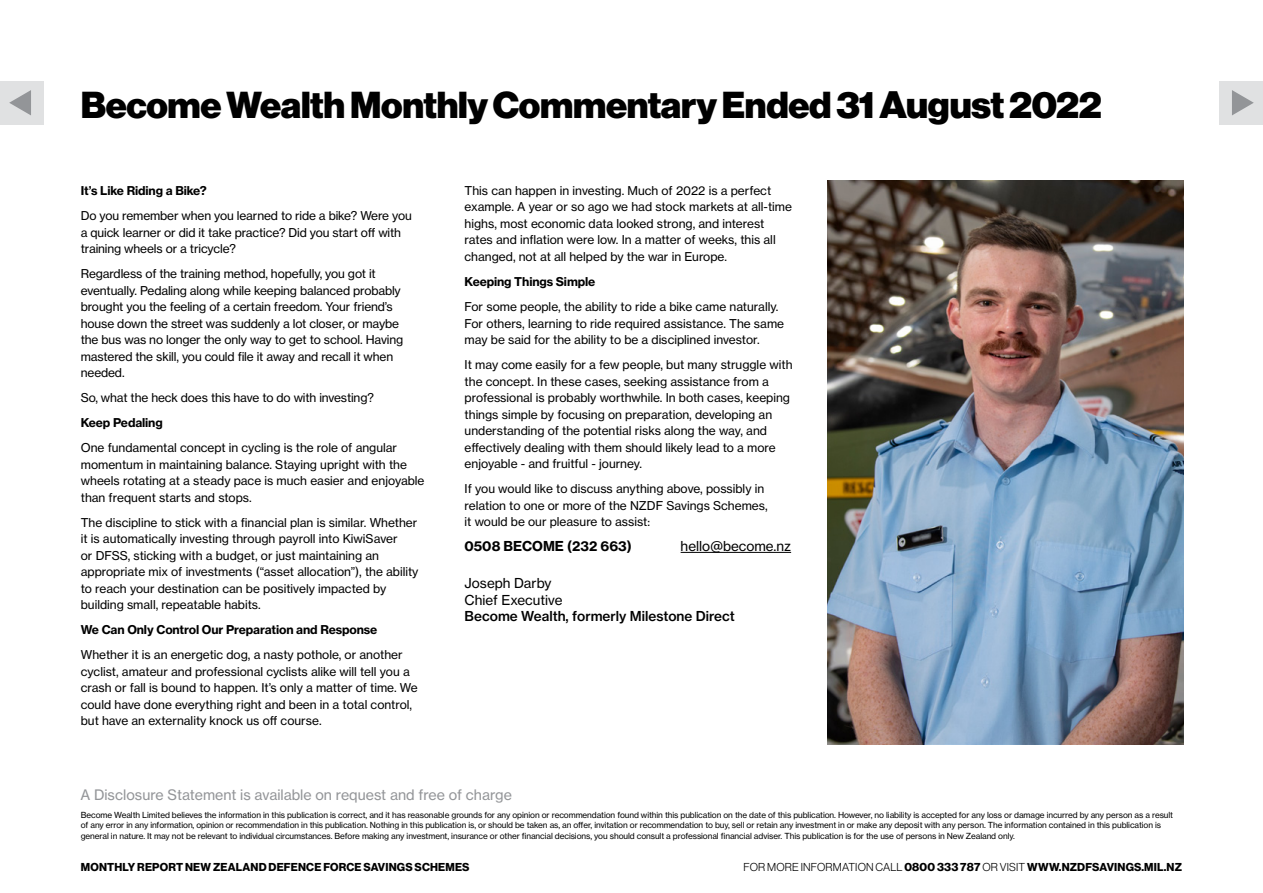
<style>
.page{position:relative;width:1263px;height:893px;background:#fff}
.page>*{position:absolute;margin:0;border:0;box-sizing:border-box;transform-origin:0 0}
.t1{font:900 36.75px "Haas Grot Disp 95";letter-spacing:-.01em;color:#000}
.t2{font:14.25px "Haas Grot Text 55 Roman";color:#939598}
.t3{font:13.5px/16.5px "Haas Grot Text 55 Roman";color:#000}
.t4{font:500 13.5px "Haas Grot Text 65";color:#000}
.t5{font:700 13.5px "Haas Grot Text 75";color:#000}
.t6{font:12px/16.5px "Haas Grot Text 55 Roman";color:#000}
.t7{font:700 12px "Haas Grot Text 75";letter-spacing:-.01em;color:#000}
.t8{font:700 11.25px "Haas Grot Disp 75";letter-spacing:.015em;color:#000}
.t9{font:8.25px/10.5px "Haas Grot Text 55 Roman";letter-spacing:-.01em;color:#000}
.s1{font-size:37.5px}
.s2{font-family:"Haas Grot Disp 45";font-weight:300}
</style>
<div class="page">
<div style="left:1220px;top:81px;width:43px;height:43px;background:#e0e1e2"></div>
<svg style="left:1232px;top:90px;width:22px;height:25px"></svg>
<div style="left:0;top:81px;width:43px;height:43px;background:#e0e1e2"></div>
<svg style="left:9px;top:90px;width:22px;height:25px"></svg>
<img style="left:827px;top:181px;width:356px;height:563px">
<hr style="left:681px;top:552px;width:110px;height:1px;background:#000">
<h1 class="t1" style="left:81px;top:84px;width:1022px">Become Wealth Monthly Commentary Ended <span class="s1">31 August 2022</span></h1>
<p class="t7" style="left:81px;top:183px;width:128px">It’s Like Riding a Bike?</p>
<p class="t6" style="left:81px;top:207px;width:332px">Do you remember when you learned to ride a bike? Were you a quick learner or did it take practice? Did you start off with training wheels or a tricycle?</p>
<p class="t6" style="left:81px;top:265px;width:324px">Regardless of the training method, hopefully, you got it eventually. Pedaling along while keeping balanced probably brought you the feeling of a certain freedom. Your friend’s house down the street was suddenly a lot closer, or maybe the bus was no longer the only way to get to school. Having mastered the skill, you could file it away and recall it when needed.</p>
<p class="t6" style="left:81px;top:389px;width:295px">So, what the heck does this have to do with investing?</p>
<p class="t7" style="left:81px;top:415px;width:83px">Keep Pedaling</p>
<p class="t6" style="left:81px;top:439px;width:345px">One fundamental concept in cycling is the role of angular momentum in maintaining balance. Staying upright with the wheels rotating at a steady pace is much easier and enjoyable than frequent starts and stops.</p>
<p class="t6" style="left:81px;top:514px;width:339px">The discipline to stick with a financial plan is similar. Whether it is automatically investing through payroll into KiwiSaver<br>or DFSS, sticking with a budget, or just maintaining an appropriate mix of investments (“asset allocation”), the ability to reach your destination can be positively impacted by building small, repeatable habits.</p>
<p class="t7" style="left:81px;top:622px;width:298px">We Can Only Control Our Preparation and Response</p>
<p class="t6" style="left:81px;top:646px;width:338px">Whether it is an energetic dog, a nasty pothole, or another cyclist, amateur and professional cyclists alike will tell you a crash or fall is bound to happen. It’s only a matter of time. We could have done everything right and been in a total control, but have an externality knock us off course.</p>
<p class="t6" style="left:465px;top:182px;width:329px">This can happen in investing. Much of 2022 is a perfect example. A year or so ago we had stock markets at all-time highs, most economic data looked strong, and interest rates and inflation were low. In a matter of weeks, this all changed, not at all helped by the war in Europe.</p>
<p class="t7" style="left:465px;top:274px;width:132px">Keeping Things Simple</p>
<p class="t6" style="left:465px;top:298px;width:321px">For some people, the ability to ride a bike came naturally.<br>For others, learning to ride required assistance. The same may be said for the ability to be a disciplined investor.</p>
<p class="t6" style="left:465px;top:356px;width:329px">It may come easily for a few people, but many struggle with the concept. In these cases, seeking assistance from a professional is probably worthwhile. In both cases, keeping things simple by focusing on preparation, developing an understanding of the potential risks along the way, and effectively dealing with them should likely lead to a more enjoyable - and fruitful - journey.</p>
<p class="t6" style="left:465px;top:480px;width:305px">If you would like to discuss anything above, possibly in relation to one or more of the NZDF Savings Schemes, it would be our pleasure to assist:</p>
<p class="t5" style="left:465px;top:538px;width:169px">0508 BECOME (232 663)</p>
<p class="t3" style="left:681px;top:538px;width:112px">hello@become.nz</p>
<p class="t3" style="left:465px;top:575px;width:99px">Joseph Darby<br>Chief Executive</p>
<p class="t4" style="left:465px;top:608px;width:272px">Become Wealth, formerly Milestone Direct</p>
<p class="t2" style="left:80px;top:786px;width:433px">A Disclosure Statement is available on request and free of charge</p>
<p class="t9" style="left:81px;top:810px;width:1094px">Become Wealth Limited believes the information in this publication is correct, and it has reasonable grounds for any opinion or recommendation found within this publication on the date of this publication. However, no liability is accepted for any loss or damage incurred by any person as a result of any error in any information, opinion or recommendation in this publication. Nothing in this publication is, or should be taken as, an offer, invitation or recommendation to buy, sell or retain any investment in or make any deposit with any person. The information contained in this publication is general in nature. It may not be relevant to individual circumstances. Before making any investment, insurance or other financial decisions, you should consult a professional financial adviser. This publication is for the use of persons in New Zealand only.</p>
<p class="t8" style="left:81px;top:860px;width:390px">MONTHLY REPORT NEW ZEALAND DEFENCE FORCE SAVINGS SCHEMES</p>
<p class="t8" style="left:743px;top:860px;width:440px"><span class="s2">FOR MORE INFORMATION CALL</span> 0800 333 787 <span class="s2">OR VISIT</span> WWW.NZDFSAVINGS.MIL.NZ</p>
</div>
